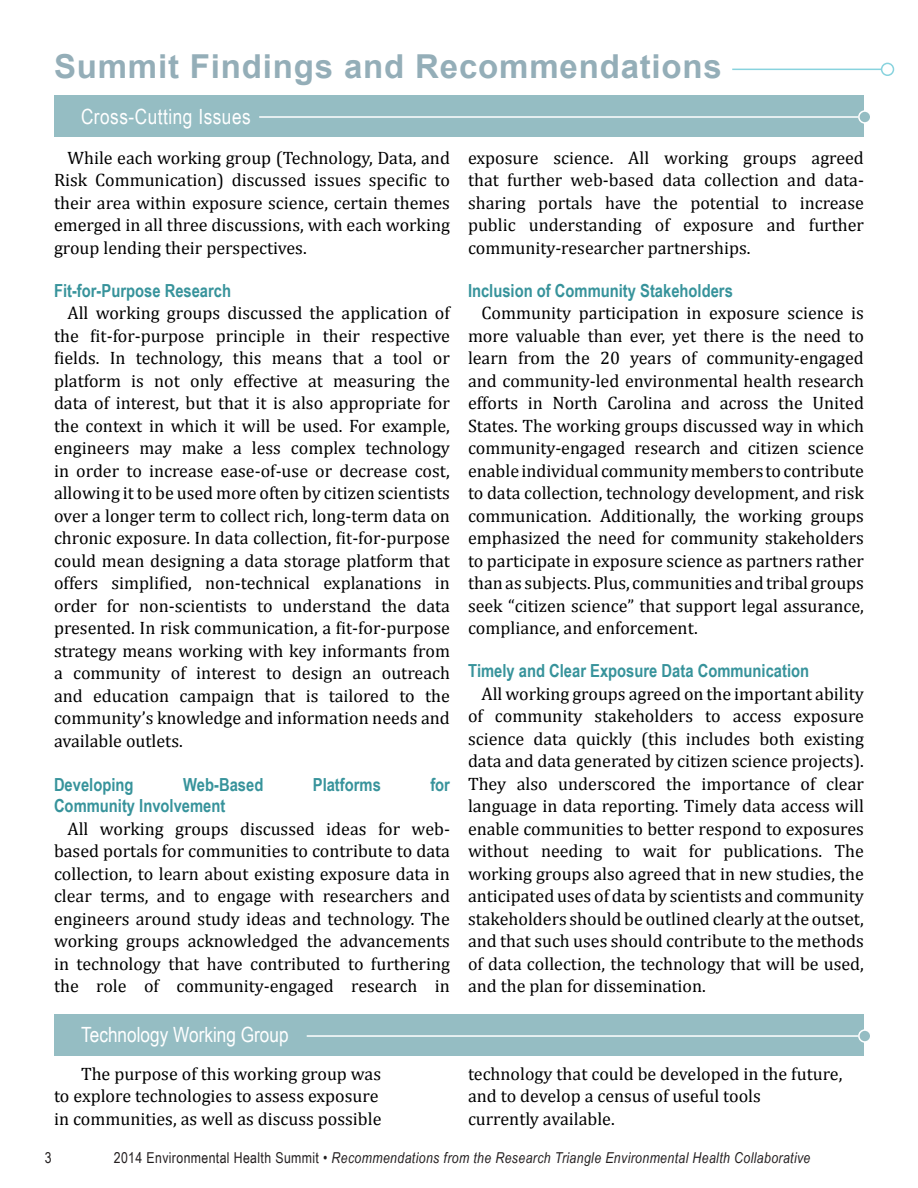
<style>
.page{position:relative;width:918px;height:1188px;background:#fff}
.page>*{position:absolute;margin:0;border:0;box-sizing:border-box;transform-origin:0 0}
.t1{font:700 33px "Arial";letter-spacing:.025em;color:#94aeb8}
.t2{font:21px "Arial Narrow";color:#fff}
.t3{font:21px "Arial Narrow";letter-spacing:.025em;color:#fff}
.t4{font:18px/22.5px "Cambria";color:#000;text-align:justify}
.t5{font:700 18px "Arial Narrow";color:#37939b}
.t6{font:italic 15px "Arial Narrow";letter-spacing:.025em;color:#231f20}
.t7{font:15px "Arial Narrow";color:#231f20}
.s1{font-style:normal}
</style>
<div class="page">
<hr style="left:732px;top:69px;width:149px;height:1px;background:#88d3de">
<div style="left:881px;top:63px;width:13px;height:13px;border:2px solid #88d3de;border-radius:50%"></div>
<div style="left:54px;top:95px;width:810px;height:41px;background:#95bdc3"></div>
<div style="left:54px;top:1014px;width:810px;height:41px;background:#95bdc3"></div>
<hr style="left:307px;top:1035px;width:551px;height:2px;background:#fff">
<div style="left:859px;top:1030px;width:12px;height:12px;background:#95bdc3;border-radius:50%"></div>
<div style="left:858px;top:1029px;width:13px;height:14px;border:2px solid #fff;border-radius:50%"></div>
<hr style="left:259px;top:116px;width:599px;height:2px;background:#fff">
<div style="left:859px;top:111px;width:12px;height:12px;background:#95bdc3;border-radius:50%"></div>
<div style="left:858px;top:110px;width:13px;height:14px;border:2px solid #fff;border-radius:50%"></div>
<h1 class="t1" style="left:54px;top:44px;width:669px">Summit Findings and Recommendations</h1>
<p class="t3" style="left:81px;top:101px;width:171px">Cross-Cutting Issues</p>
<p class="t4" style="left:54px;top:146px;width:398px;text-indent:14px">While each working group (Technology, Data, and Risk Communication) discussed issues specific to their area within exposure science, certain themes emerged in all three discussions, with each working group lending their perspectives.</p>
<p class="t5" style="left:54px;top:277px;width:179px">Fit-for-Purpose Research</p>
<p class="t4" style="left:54px;top:302px;width:398px;text-indent:14px">All working groups discussed the application of the fit-for-purpose principle in their respective fields. In technology, this means that a tool or platform is not only effective at measuring the data of interest, but that it is also appropriate for the context in which it will be used. For example, engineers may make a less complex technology in order to increase ease-of-use or decrease cost, allowing it to be used more often by citizen scientists over a longer term to collect rich, long-term data on chronic exposure. In data collection, fit-for-purpose could mean designing a data storage platform that offers simplified, non-technical explanations in order for non-scientists to understand the data presented. In risk communication, a fit-for-purpose strategy means working with key informants from a community of interest to design an outreach and education campaign that is tailored to the community’s knowledge and information needs and available outlets.</p>
<p class="t5" style="left:54px;top:771px;width:81px">Developing</p>
<p class="t5" style="left:183px;top:771px;width:82px">Web-Based</p>
<p class="t5" style="left:313px;top:771px;width:70px">Platforms</p>
<p class="t5" style="left:430px;top:771px;width:21px">for</p>
<p class="t5" style="left:54px;top:792px;width:173px">Community Involvement</p>
<p class="t4" style="left:54px;top:817px;width:398px;text-indent:14px">All working groups discussed ideas for web&shy;based portals for communities to contribute to data collection, to learn about existing exposure data in clear terms, and to engage with researchers and engineers around study ideas and technology. The working groups acknowledged the advancements in technology that have contributed to furthering the role of community-engaged research in</p>
<p class="t4" style="left:468px;top:146px;width:398px">exposure science. All working groups agreed that further web-based data collection and data&shy;sharing portals have the potential to increase public understanding of exposure and further community-researcher partnerships.</p>
<p class="t5" style="left:468px;top:277px;width:266px">Inclusion of Community Stakeholders</p>
<p class="t4" style="left:468px;top:302px;width:398px;text-indent:14px">Community participation in exposure science is more valuable than ever, yet there is the need to learn from the 20 years of community-engaged and community-led environmental health research efforts in North Carolina and across the United States. The working groups discussed way in which community-engaged research and citizen science enable individual community members to contribute to data collection, technology development, and risk communication. Additionally, the working groups emphasized the need for community stakeholders to participate in exposure science as partners rather than as subjects. Plus, communities and tribal groups seek “citizen science” that support legal assurance, compliance, and enforcement.</p>
<p class="t5" style="left:468px;top:657px;width:343px">Timely and Clear Exposure Data Communication</p>
<p class="t4" style="left:468px;top:682px;width:398px;text-indent:14px">All working groups agreed on the important ability of community stakeholders to access exposure science data quickly (this includes both existing data and data generated by citizen science projects).<br>They also underscored the importance of clear language in data reporting. Timely data access will enable communities to better respond to exposures without needing to wait for publications. The working groups also agreed that in new studies, the anticipated uses of data by scientists and community stakeholders should be outlined clearly at the outset, and that such uses should contribute to the methods of data collection, the technology that will be used, and the plan for dissemination.</p>
<p class="t2" style="left:81px;top:1019px;width:209px">Technology Working Group</p>
<p class="t4" style="left:54px;top:1062px;width:329px;text-align:left;text-indent:27px">The purpose of this working group was to explore technologies to assess exposure in communities, as well as discuss possible</p>
<p class="t4" style="left:468px;top:1062px;width:376px;text-align:left">technology that could be developed in the future, and to develop a census of useful tools<br>currently available.</p>
<p class="t7" style="left:45px;top:1147px;width:8px">3</p>
<p class="t6" style="left:114px;top:1147px;width:698px"><span class="s1">2014 Environmental Health Summit •</span> Recommendations from the Research Triangle Environmental Health Collaborative</p>
</div>
